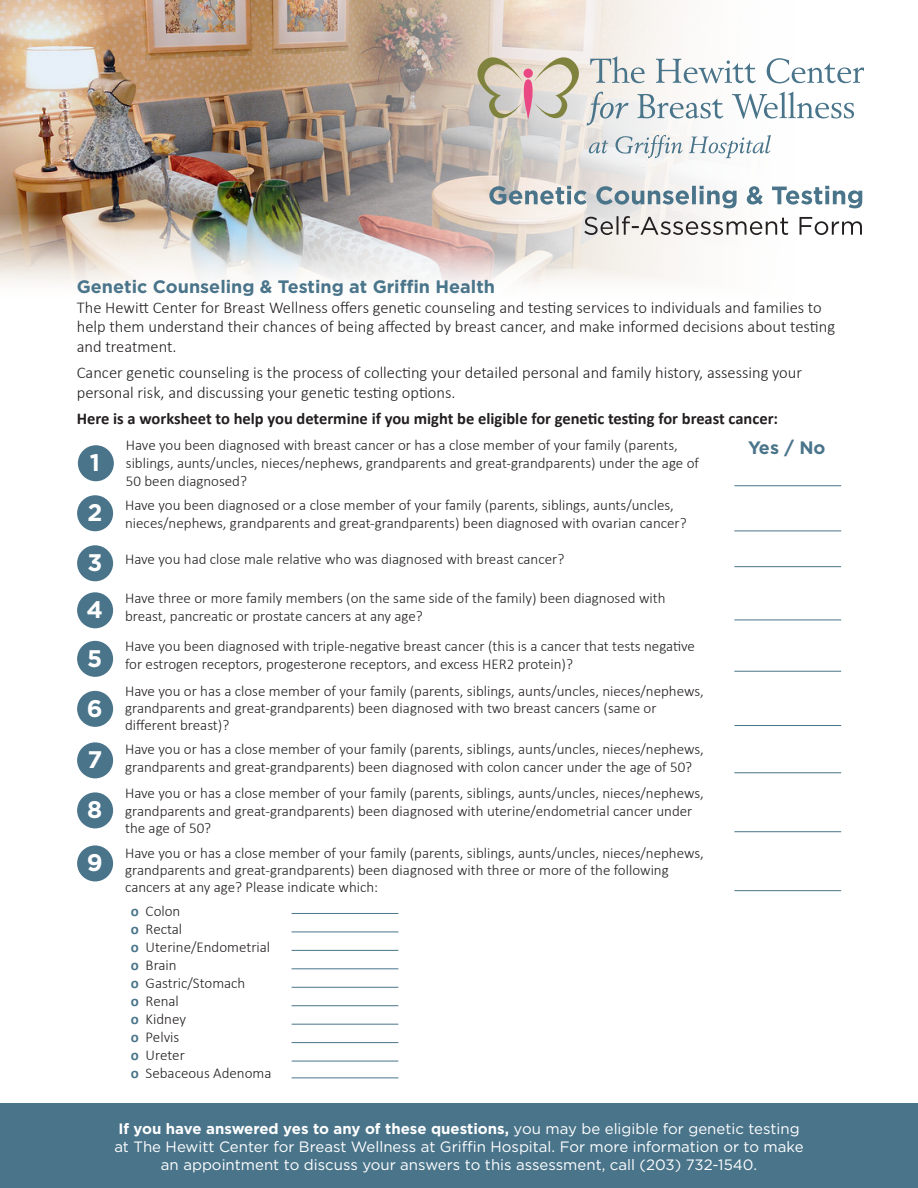
<style>
.page{position:relative;width:918px;height:1188px;background:#fff}
.page>*{position:absolute;margin:0;border:0;box-sizing:border-box;transform-origin:0 0}
.t1{font:700 24px "Gotham";color:#fff}
.t2{font:700 18px "Gotham";color:#49748a}
.t3{font:300 16.5px/19.8px "Calibri";color:#231f20}
.t4{font:700 16.5px "Calibri";color:#231f20}
.t5{font:300 15px/18px "Calibri";color:#231f20}
.t6{font:15px/18px "Gotham";color:#fff;text-align:center}
.s1{font-weight:700;color:#49748a}
.s2{font-weight:700}
</style>
<div class="page">
<div style="left:0;top:1103px;width:918px;height:85px;background:#49748a"></div>
<img style="left:0;top:0;width:830px;height:285px">
<svg style="left:589px;top:135px;width:182px;height:23px"></svg>
<svg style="left:477px;top:56px;width:387px;height:70px"></svg>
<svg style="left:584px;top:216px;width:278px;height:19px"></svg>
<svg style="left:489px;top:186px;width:373px;height:22px"></svg>
<div style="left:78px;top:445px;width:36px;height:36px;background:#49748a;border-radius:50%"></div>
<div style="left:77px;top:495px;width:36px;height:36px;background:#49748a;border-radius:50%"></div>
<div style="left:77px;top:691px;width:36px;height:36px;background:#49748a;border-radius:50%"></div>
<div style="left:77px;top:592px;width:36px;height:36px;background:#49748a;border-radius:50%"></div>
<div style="left:77px;top:792px;width:36px;height:36px;background:#49748a;border-radius:50%"></div>
<div style="left:77px;top:545px;width:36px;height:36px;background:#49748a;border-radius:50%"></div>
<div style="left:77px;top:742px;width:36px;height:36px;background:#49748a;border-radius:50%"></div>
<div style="left:77px;top:641px;width:36px;height:36px;background:#49748a;border-radius:50%"></div>
<div style="left:77px;top:845px;width:36px;height:36px;background:#49748a;border-radius:50%"></div>
<hr style="left:734px;top:485px;width:107px;height:1px;background:#49748a">
<hr style="left:734px;top:531px;width:107px;height:1px;background:#49748a">
<hr style="left:734px;top:566px;width:107px;height:1px;background:#49748a">
<hr style="left:734px;top:620px;width:107px;height:1px;background:#49748a">
<hr style="left:734px;top:671px;width:107px;height:1px;background:#49748a">
<hr style="left:734px;top:725px;width:107px;height:1px;background:#49748a">
<hr style="left:734px;top:772px;width:107px;height:1px;background:#49748a">
<hr style="left:734px;top:831px;width:107px;height:1px;background:#49748a">
<hr style="left:734px;top:890px;width:107px;height:1px;background:#49748a">
<hr style="left:292px;top:913px;width:106px;height:1px;background:#49748a">
<hr style="left:292px;top:932px;width:106px;height:1px;background:#49748a">
<hr style="left:292px;top:950px;width:106px;height:1px;background:#49748a">
<hr style="left:292px;top:968px;width:106px;height:1px;background:#49748a">
<hr style="left:292px;top:987px;width:106px;height:1px;background:#49748a">
<hr style="left:292px;top:1005px;width:106px;height:1px;background:#49748a">
<hr style="left:292px;top:1024px;width:106px;height:1px;background:#49748a">
<hr style="left:292px;top:1042px;width:106px;height:1px;background:#49748a">
<hr style="left:292px;top:1061px;width:106px;height:1px;background:#49748a">
<hr style="left:292px;top:1077px;width:106px;height:1px;background:#49748a">
<p class="t2" style="left:77px;top:275px;width:420px">Genetic Counseling &amp; Testing at Griffin Health</p>
<p class="t3" style="left:77px;top:297px;width:760px">The Hewitt Center for Breast Wellness offers genetic counseling and testing services to individuals and families to help them understand their chances of being affected by breast cancer, and make informed decisions about testing and treatment.</p>
<p class="t3" style="left:77px;top:363px;width:727px">Cancer genetic counseling is the process of collecting your detailed personal and family history, assessing your personal risk, and discussing your genetic testing options.</p>
<p class="t4" style="left:77px;top:407px;width:703px">Here is a worksheet to help you determine if you might be eligible for genetic testing for breast cancer:</p>
<p class="t1" style="left:90px;top:447px;width:12px">1</p>
<p class="t1" style="left:87px;top:497px;width:16px">2</p>
<p class="t1" style="left:87px;top:547px;width:16px">3</p>
<p class="t1" style="left:87px;top:594px;width:18px">4</p>
<p class="t1" style="left:87px;top:642px;width:17px">5</p>
<p class="t1" style="left:87px;top:692px;width:17px">6</p>
<p class="t1" style="left:87px;top:744px;width:16px">7</p>
<p class="t1" style="left:87px;top:794px;width:17px">8</p>
<p class="t1" style="left:87px;top:847px;width:17px">9</p>
<p class="t5" style="left:126px;top:436px;width:575px">Have you been diagnosed with breast cancer or has a close member of your family (parents, siblings, aunts/uncles, nieces/nephews, grandparents and great-grandparents) under the age of<br>50 been diagnosed?</p>
<p class="t5" style="left:125px;top:496px;width:563px">Have you been diagnosed or a close member of your family (parents, siblings, aunts/uncles, nieces/nephews, grandparents and great-grandparents) been diagnosed with ovarian cancer?</p>
<p class="t5" style="left:125px;top:550px;width:441px">Have you had close male relative who was diagnosed with breast cancer?</p>
<p class="t5" style="left:125px;top:589px;width:542px">Have three or more family members (on the same side of the family) been diagnosed with breast, pancreatic or prostate cancers at any age?</p>
<p class="t5" style="left:125px;top:637px;width:571px">Have you been diagnosed with triple-negative breast cancer (this is a cancer that tests negative for estrogen receptors, progesterone receptors, and excess HER2 protein)?</p>
<p class="t5" style="left:125px;top:682px;width:580px;line-height:17.2px">Have you or has a close member of your family (parents, siblings, aunts/uncles, nieces/nephews, grandparents and great-grandparents) been diagnosed with two breast cancers (same or different breast)?</p>
<p class="t5" style="left:125px;top:740px;width:580px">Have you or has a close member of your family (parents, siblings, aunts/uncles, nieces/nephews, grandparents and great-grandparents) been diagnosed with colon cancer under the age of 50?</p>
<p class="t5" style="left:125px;top:785px;width:580px;line-height:17.2px">Have you or has a close member of your family (parents, siblings, aunts/uncles, nieces/nephews, grandparents and great-grandparents) been diagnosed with uterine/endometrial cancer under the age of 50?</p>
<p class="t5" style="left:125px;top:844px;width:580px;line-height:17.2px">Have you or has a close member of your family (parents, siblings, aunts/uncles, nieces/nephews, grandparents and great-grandparents) been diagnosed with three or more of the following cancers at any age? Please indicate which:</p>
<p class="t5" style="left:131px;top:902px;width:51px"><span class="s1">o</span> Colon</p>
<p class="t5" style="left:131px;top:920px;width:53px"><span class="s1">o</span> Rectal</p>
<p class="t5" style="left:131px;top:938px;width:141px"><span class="s1">o</span> Uterine/Endometrial</p>
<p class="t5" style="left:131px;top:956px;width:47px"><span class="s1">o</span> Brain</p>
<p class="t5" style="left:131px;top:974px;width:116px"><span class="s1">o</span> Gastric/Stomach</p>
<p class="t5" style="left:131px;top:992px;width:50px"><span class="s1">o</span> Renal</p>
<p class="t5" style="left:131px;top:1010px;width:57px"><span class="s1">o</span> Kidney</p>
<p class="t5" style="left:131px;top:1028px;width:50px"><span class="s1">o</span> Pelvis</p>
<p class="t5" style="left:131px;top:1046px;width:56px"><span class="s1">o</span> Ureter</p>
<p class="t5" style="left:131px;top:1064px;width:142px"><span class="s1">o</span> Sebaceous Adenoma</p>
<p class="t2" style="left:748px;top:435px;width:79px">Yes / No</p>
<p class="t6" style="left:114px;top:1119px;width:691px"><span class="s2">If you have answered yes to any of these questions,</span> you may be eligible for genetic testing at The Hewitt Center for Breast Wellness at Griffin Hospital. For more information or to make an appointment to discuss your answers to this assessment, call (203) 732-1540.</p>
</div>
